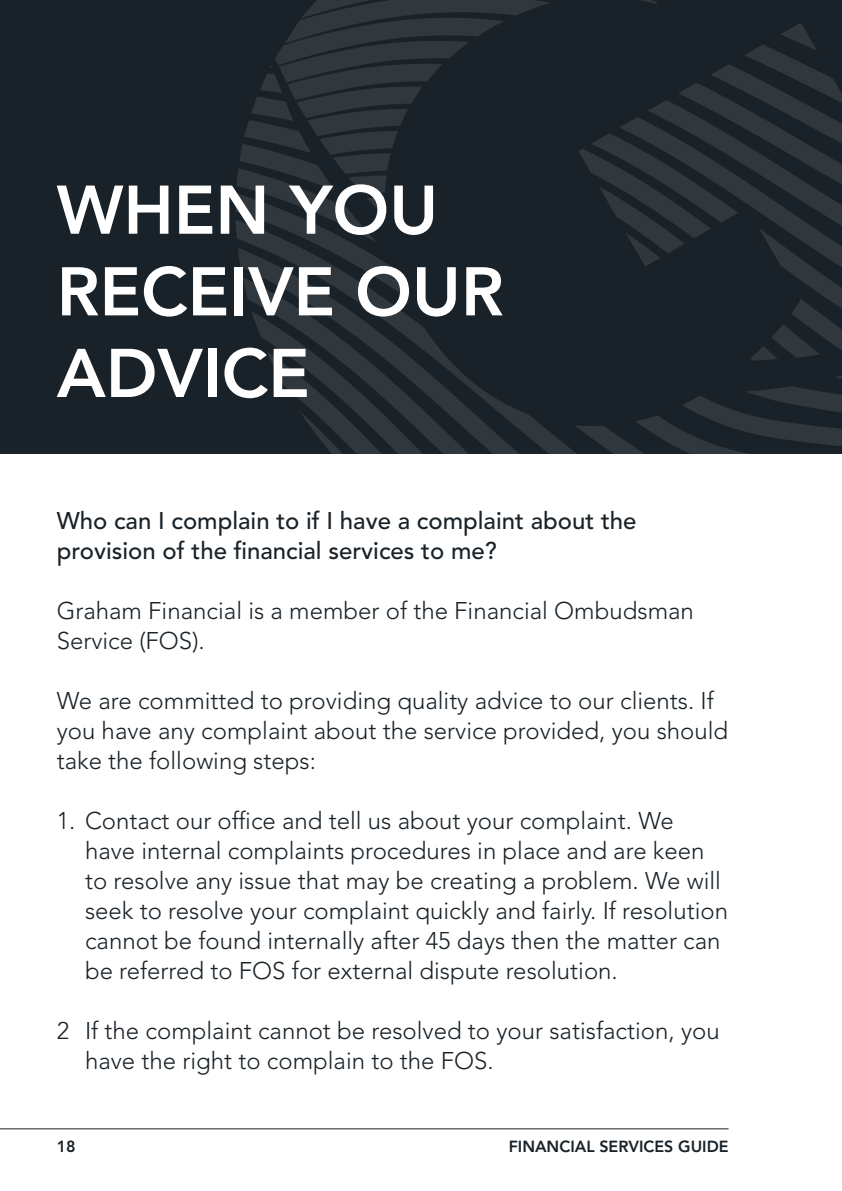
<style>
.page{position:relative;width:842px;height:1191px;background:#fff}
.page>*{position:absolute;margin:0;border:0;box-sizing:border-box;transform-origin:0 0}
.t1{font:800 68px/81.6px "Avenir LT Std";color:#fff}
.t2{font:300 24px/30px "Avenir LT Std";color:#192228}
.t3{font:500 24px/30px "Avenir LT Std";color:#192228}
.t4{font:800 16px "Avenir LT Std";color:#192228}
</style>
<div class="page">
<hr style="left:0;top:1128px;width:729px;height:1px;background:#192228">
<div style="left:0;top:0;width:842px;height:454px;background:#192228"></div>
<svg style="left:236px;top:0;width:606px;height:454px"></svg>
<h1 class="t1" style="left:57px;top:169px;width:449px">WHEN YOU<br>RECEIVE OUR<br>ADVICE</h1>
<p class="t3" style="left:57px;top:506px;width:581px">Who can I complain to if I have a complaint about the provision of the financial services to me?</p>
<p class="t2" style="left:57px;top:595px;width:639px">Graham Financial is a member of the Financial Ombudsman<br>Service (FOS) .</p>
<p class="t2" style="left:57px;top:685px;width:673px">We are committed to providing quality advice to our clients . If you have any complaint about the service provided, you should take the following steps:</p>
<p class="t2" style="left:85px;top:805px;width:644px;text-indent:-28px">1 . Contact our office and tell us about your complaint . We have internal complaints procedures in place and are keen to resolve any issue that may be creating a problem . We will seek to resolve your complaint quickly and fairly . If resolution cannot be found internally after 45 days then the matter can be referred to FOS for external dispute resolution .</p>
<p class="t2" style="left:85px;top:1015px;width:636px;text-indent:-28px">2 If the complaint cannot be resolved to your satisfaction, you have the right to complain to the FOS .</p>
<p class="t4" style="left:57px;top:1137px;width:20px">18</p>
<p class="t4" style="left:509px;top:1137px;width:221px">FINANCIAL SERVICES GUIDE</p>
</div>
